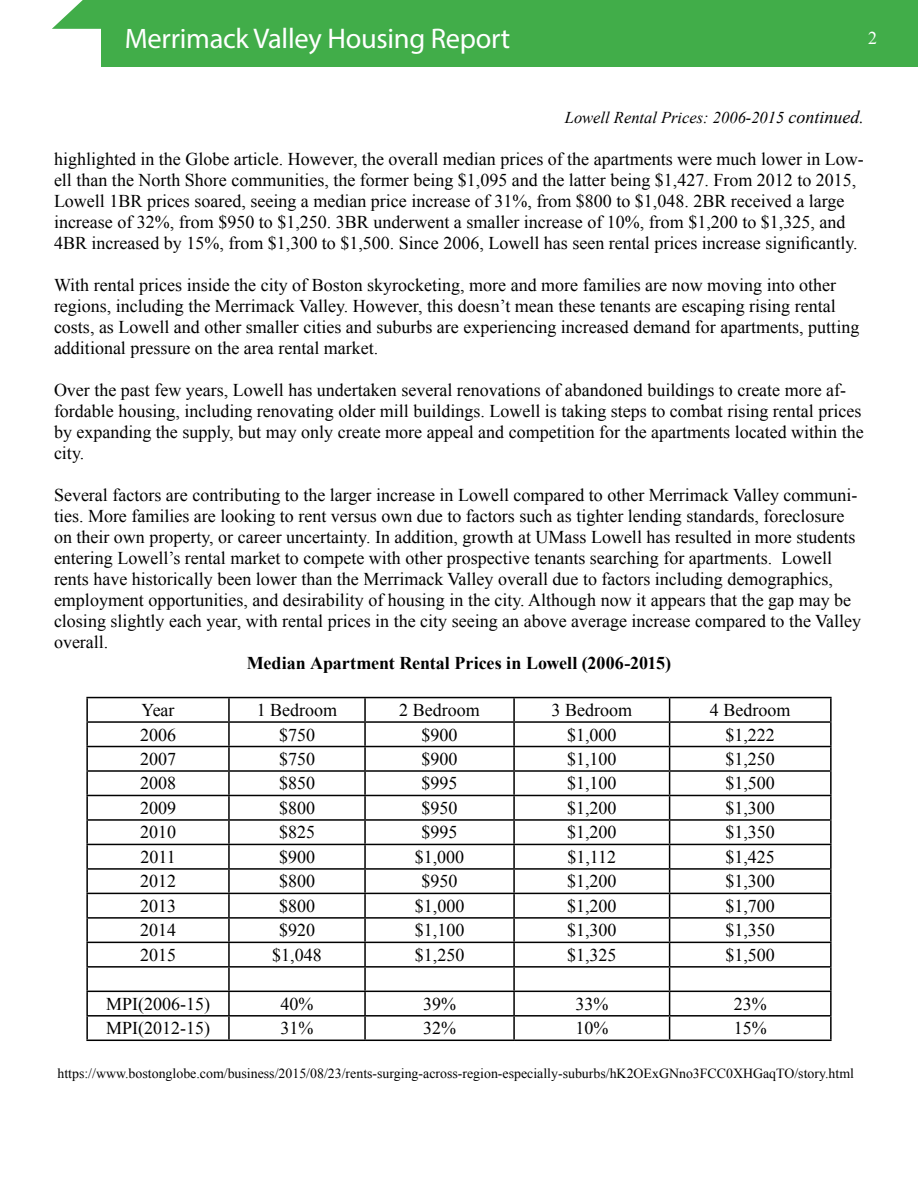
<style>
.page{position:relative;width:918px;height:1188px;background:#fff}
.page>*{position:absolute;margin:0;border:0;box-sizing:border-box;transform-origin:0 0}
.t1{font:28.5px "Myriad Pro";letter-spacing:-.01em;color:#fff}
.t2{font:18px/21px "Times New Roman";color:#000}
.t3{font:700 18px "Times New Roman";color:#000}
.t4{font:18px "Times New Roman";color:#fff}
.t5{font:italic 16.5px "Times New Roman";color:#000}
.t6{font:13.8px "Times New Roman";color:#000}
.s1{font-size:18px}
</style>
<div class="page">
<div style="left:102px;top:0;width:816px;height:67px;background:#41ad49"></div>
<svg style="left:86px;top:696px;width:746px;height:344px"></svg>
<hr style="left:830px;top:1017px;width:2px;height:23px;background:#000">
<hr style="left:86px;top:1040px;width:143px;height:1px;background:#000">
<hr style="left:229px;top:1040px;width:136px;height:1px;background:#000">
<hr style="left:365px;top:1040px;width:149px;height:1px;background:#000">
<hr style="left:514px;top:1040px;width:156px;height:1px;background:#000">
<hr style="left:670px;top:1040px;width:162px;height:1px;background:#000">
<svg style="left:52px;top:0;width:50px;height:29px"></svg>
<h1 class="t1" style="left:125px;top:21px;width:387px">Merrimack Valley Housing Report</h1>
<p class="t4" style="left:868px;top:26px;width:10px">2</p>
<p class="t5" style="left:565px;top:106px;width:301px">Lowell Rental Prices: 2006-2015 <span class="s1">continued.</span></p>
<p class="t2" style="left:54px;top:148px;width:811px">highlighted in the Globe article. However, the overall median prices of the apartments were much lower in Low&shy;ell than the North Shore communities, the former being $1,095 and the latter being $1,427. From 2012 to 2015, Lowell 1BR prices soared, seeing a median price increase of 31%, from $800 to $1,048. 2BR received a large increase of 32%, from $950 to $1,250. 3BR underwent a smaller increase of 10%, from $1,200 to $1,325, and 4BR increased by 15%, from $1,300 to $1,500. Since 2006, Lowell has seen rental prices increase significantly.</p>
<p class="t2" style="left:54px;top:274px;width:807px">With rental prices inside the city of Boston skyrocketing, more and more families are now moving into other regions, including the Merrimack Valley. However, this doesn’t mean these tenants are escaping rising rental costs, as Lowell and other smaller cities and suburbs are experiencing increased demand for apartments, putting additional pressure on the area rental market.</p>
<p class="t2" style="left:54px;top:379px;width:811px">Over the past few years, Lowell has undertaken several renovations of abandoned buildings to create more af&shy;fordable housing, including renovating older mill buildings. Lowell is taking steps to combat rising rental prices by expanding the supply, but may only create more appeal and competition for the apartments located within the city.</p>
<p class="t2" style="left:54px;top:484px;width:809px">Several factors are contributing to the larger increase in Lowell compared to other Merrimack Valley communi&shy;ties. More families are looking to rent versus own due to factors such as tighter lending standards, foreclosure on their own property, or career uncertainty. In addition, growth at UMass Lowell has resulted in more students entering Lowell’s rental market to compete with other prospective tenants searching for apartments. Lowell rents have historically been lower than the Merrimack Valley overall due to factors including demographics, employment opportunities, and desirability of housing in the city. Although now it appears that the gap may be closing slightly each year, with rental prices in the city seeing an above average increase compared to the Valley overall.</p>
<p class="t3" style="left:247px;top:651px;width:426px">Median Apartment Rental Prices in Lowell (2006-2015)</p>
<p class="t2" style="left:141px;top:699px;width:35px">Year</p>
<p class="t2" style="left:257px;top:699px;width:82px">1 Bedroom</p>
<p class="t2" style="left:399px;top:699px;width:82px">2 Bedroom</p>
<p class="t2" style="left:552px;top:699px;width:82px">3 Bedroom</p>
<p class="t2" style="left:710px;top:699px;width:82px">4 Bedroom</p>
<p class="t2" style="left:140px;top:724px;width:37px">2006</p>
<p class="t2" style="left:279px;top:724px;width:37px">$750</p>
<p class="t2" style="left:422px;top:724px;width:37px">$900</p>
<p class="t2" style="left:567px;top:724px;width:51px">$1,000</p>
<p class="t2" style="left:725px;top:724px;width:51px">$1,222</p>
<p class="t2" style="left:140px;top:748px;width:37px">2007</p>
<p class="t2" style="left:279px;top:748px;width:37px">$750</p>
<p class="t2" style="left:422px;top:748px;width:37px">$900</p>
<p class="t2" style="left:567px;top:748px;width:51px">$1,100</p>
<p class="t2" style="left:725px;top:748px;width:51px">$1,250</p>
<p class="t2" style="left:140px;top:773px;width:37px">2008</p>
<p class="t2" style="left:279px;top:773px;width:37px">$850</p>
<p class="t2" style="left:422px;top:773px;width:37px">$995</p>
<p class="t2" style="left:567px;top:773px;width:51px">$1,100</p>
<p class="t2" style="left:725px;top:773px;width:51px">$1,500</p>
<p class="t2" style="left:140px;top:797px;width:37px">2009</p>
<p class="t2" style="left:279px;top:797px;width:37px">$800</p>
<p class="t2" style="left:422px;top:797px;width:37px">$950</p>
<p class="t2" style="left:567px;top:797px;width:51px">$1,200</p>
<p class="t2" style="left:725px;top:797px;width:51px">$1,300</p>
<p class="t2" style="left:140px;top:822px;width:37px">2010</p>
<p class="t2" style="left:279px;top:822px;width:37px">$825</p>
<p class="t2" style="left:422px;top:822px;width:37px">$995</p>
<p class="t2" style="left:567px;top:822px;width:51px">$1,200</p>
<p class="t2" style="left:725px;top:822px;width:51px">$1,350</p>
<p class="t2" style="left:140px;top:846px;width:37px">2011</p>
<p class="t2" style="left:279px;top:846px;width:37px">$900</p>
<p class="t2" style="left:415px;top:846px;width:51px">$1,000</p>
<p class="t2" style="left:567px;top:846px;width:50px">$1,112</p>
<p class="t2" style="left:725px;top:846px;width:51px">$1,425</p>
<p class="t2" style="left:140px;top:871px;width:37px">2012</p>
<p class="t2" style="left:279px;top:871px;width:37px">$800</p>
<p class="t2" style="left:422px;top:871px;width:37px">$950</p>
<p class="t2" style="left:567px;top:871px;width:51px">$1,200</p>
<p class="t2" style="left:725px;top:871px;width:51px">$1,300</p>
<p class="t2" style="left:140px;top:895px;width:37px">2013</p>
<p class="t2" style="left:279px;top:895px;width:37px">$800</p>
<p class="t2" style="left:415px;top:895px;width:51px">$1,000</p>
<p class="t2" style="left:567px;top:895px;width:51px">$1,200</p>
<p class="t2" style="left:725px;top:895px;width:51px">$1,700</p>
<p class="t2" style="left:140px;top:920px;width:37px">2014</p>
<p class="t2" style="left:279px;top:920px;width:37px">$920</p>
<p class="t2" style="left:415px;top:920px;width:51px">$1,100</p>
<p class="t2" style="left:567px;top:920px;width:51px">$1,300</p>
<p class="t2" style="left:725px;top:920px;width:51px">$1,350</p>
<p class="t2" style="left:140px;top:944px;width:37px">2015</p>
<p class="t2" style="left:272px;top:944px;width:51px">$1,048</p>
<p class="t2" style="left:415px;top:944px;width:51px">$1,250</p>
<p class="t2" style="left:567px;top:944px;width:51px">$1,325</p>
<p class="t2" style="left:725px;top:944px;width:51px">$1,500</p>
<p class="t2" style="left:106px;top:993px;width:105px">MPI(2006-15)</p>
<p class="t2" style="left:281px;top:993px;width:34px">40%</p>
<p class="t2" style="left:423px;top:993px;width:34px">39%</p>
<p class="t2" style="left:575px;top:993px;width:34px">33%</p>
<p class="t2" style="left:734px;top:993px;width:34px">23%</p>
<p class="t2" style="left:106px;top:1017px;width:105px">MPI(2012-15)</p>
<p class="t2" style="left:281px;top:1017px;width:34px">31%</p>
<p class="t2" style="left:423px;top:1017px;width:34px">32%</p>
<p class="t2" style="left:575px;top:1017px;width:34px">10%</p>
<p class="t2" style="left:734px;top:1017px;width:34px">15%</p>
<p class="t6" style="left:57px;top:1064px;width:798px">https://www.bostonglobe.com/business/2015/08/23/rents-surging-across-region-especially-suburbs/hK2OExGNno3FCC0XHGaqTO/story.html</p>
</div>
